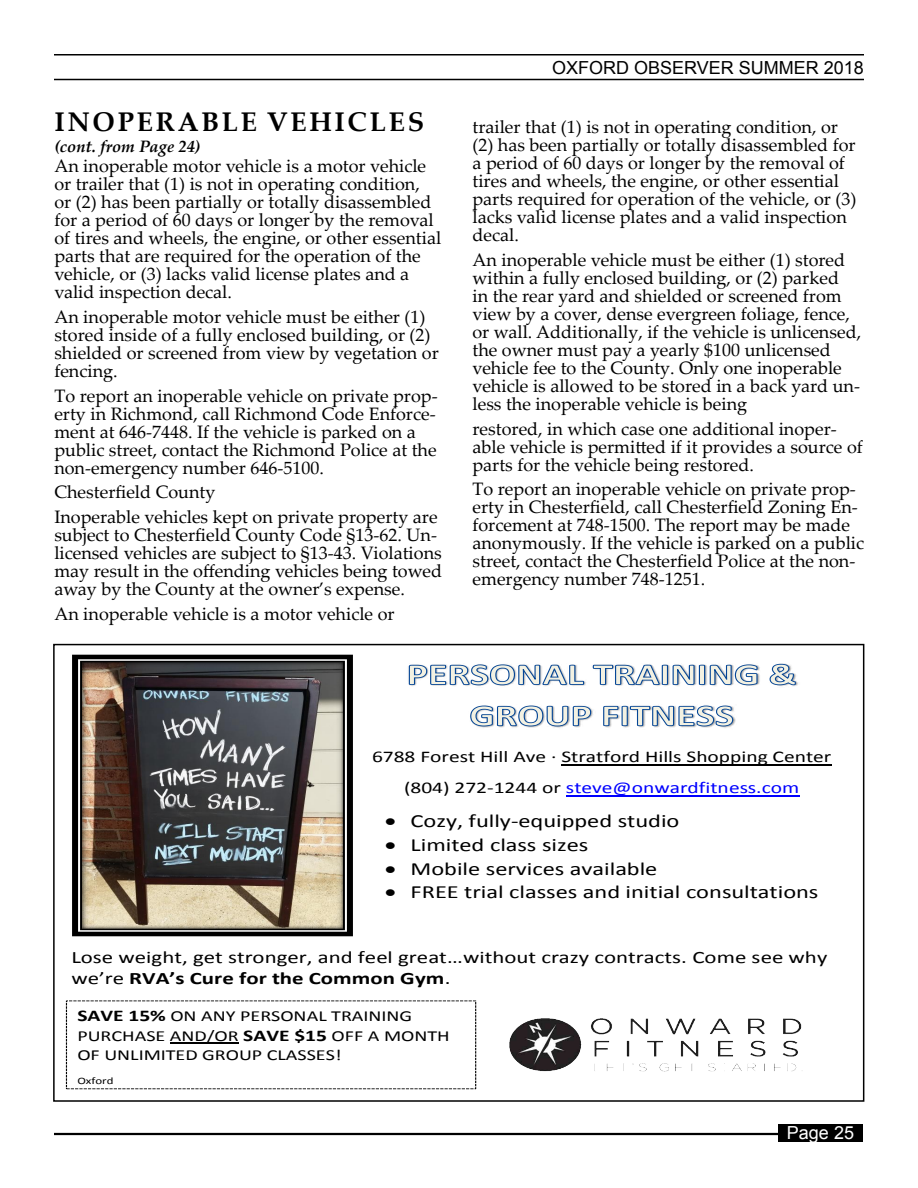
<style>
.page{position:relative;width:918px;height:1188px;background:#fff}
.page>*{position:absolute;margin:0;border:0;box-sizing:border-box;transform-origin:0 0}
.t1{font:700 27px "Palatino Linotype";letter-spacing:.1em;color:#000}
.t2{font:18.6px "Calibri";color:#000;scale:1.31 1}
.t3{font:18px/18px "Palatino Linotype";color:#000}
.t4{font:18px "Arial";color:#000}
.t5{font:18px "Arial";color:#fff}
.t6{font:17.4px/21.5px "Calibri";color:#000;scale:1.31 1}
.t7{font:italic 700 16.5px "Palatino Linotype";color:#000}
.t8{font:16.35px/30.9px "Calibri";color:#000;text-align:center;scale:1.31 1}
.t9{font:15.3px/19.5px "Calibri";color:#000;scale:1.31 1}
.t10{font:9.75px "Calibri";color:#000;scale:1.31 1}
.s1{color:#00f}
.s2{font-weight:700}
.s3{font-weight:700;font-size:16.35px}
</style>
<div class="page">
<hr style="left:54px;top:1133px;width:724px;height:2px;background:#000">
<hr style="left:54px;top:54px;width:810px;height:2px;background:#000">
<hr style="left:54px;top:79px;width:810px;height:1px;background:#000">
<div style="left:778px;top:1124px;width:85px;height:18px;background:#000"></div>
<img style="left:509px;top:1018px;width:294px;height:54px">
<img style="left:408px;top:663px;width:390px;height:23px">
<svg style="left:409px;top:664px;width:387px;height:21px"></svg>
<svg style="left:470px;top:705px;width:263px;height:23px"></svg>
<hr style="left:561px;top:764px;width:270px;height:1px;background:#000">
<hr style="left:566px;top:795px;width:233px;height:1px;background:#00f">
<img style="left:72px;top:655px;width:281px;height:281px">
<hr style="left:170px;top:1042px;width:69px;height:1px;background:#000">
<div style="left:53px;top:644px;width:811px;height:458px;border:2px solid #000"></div>
<h1 class="t1" style="left:54px;top:102px;width:371px">INOPERABLE VEHICLES</h1>
<p class="t7" style="left:54px;top:134px;width:148px">(cont. from Page 24)</p>
<p class="t3" style="left:54px;top:156px;width:388px">An inoperable motor vehicle is a motor vehicle or trailer that (1) is not in operating condition,<br>or (2) has been partially or totally disassembled for a period of 60 days or longer by the removal of tires and wheels, the engine, or other essential parts that are required for the operation of the vehicle, or (3) lacks valid license plates and a valid inspection decal.</p>
<p class="t3" style="left:54px;top:307px;width:386px">An inoperable motor vehicle must be either (1) stored inside of a fully enclosed building, or (2) shielded or screened from view by vegetation or fencing.</p>
<p class="t3" style="left:54px;top:386px;width:385px">To report an inoperable vehicle on private prop&shy;erty in Richmond, call Richmond Code Enforce&shy;ment at 646-7448. If the vehicle is parked on a public street, contact the Richmond Police at the non-emergency number 646-5100.</p>
<p class="t3" style="left:54px;top:479px;width:385px;line-height:24.8px">Chesterfield County<br>Inoperable vehicles kept on private property are</p>
<p class="t3" style="left:54px;top:525px;width:389px">subject to Chesterfield County Code §13-62. Un&shy;licensed vehicles are subject to §13-43. Violations may result in the offending vehicles being towed away by the County at the owner’s expense.</p>
<p class="t3" style="left:54px;top:604px;width:342px">An inoperable vehicle is a motor vehicle or</p>
<p class="t4" style="left:552px;top:56px;width:313px">OXFORD OBSERVER SUMMER 2018</p>
<p class="t3" style="left:472px;top:117px;width:386px">trailer that (1) is not in operating condition, or (2) has been partially or totally disassembled for a period of 60 days or longer by the removal of tires and wheels, the engine, or other essential parts required for operation of the vehicle, or (3) lacks valid license plates and a valid inspection decal.</p>
<p class="t3" style="left:472px;top:250px;width:390px">An inoperable vehicle must be either (1) stored within a fully enclosed building, or (2) parked<br>in the rear yard and shielded or screened from view by a cover, dense evergreen foliage, fence, or wall. Additionally, if the vehicle is unlicensed, the owner must pay a yearly $100 unlicensed vehicle fee to the County. Only one inoperable vehicle is allowed to be stored in a back yard un&shy;less the inoperable vehicle is being</p>
<p class="t3" style="left:472px;top:419px;width:392px">restored, in which case one additional inoper&shy;able vehicle is permitted if it provides a source of parts for the vehicle being restored.</p>
<p class="t3" style="left:472px;top:480px;width:393px">To report an inoperable vehicle on private prop&shy;erty in Chesterfield, call Chesterfield Zoning En&shy;forcement at 748-1500. The report may be made anonymously. If the vehicle is parked on a public street, contact the Chesterfield Police at the non&shy;emergency number 748-1251.</p>
<p class="t8" style="left:372px;top:742px;width:352px">6788 Forest Hill Ave · Stratford Hills Shopping Center (804) 272-1244 or <span class="s1">steve@onwardfitness.com</span></p>
<p class="t2" style="left:385px;top:809px;width:226px">• Cozy, fully-equipped studio</p>
<p class="t2" style="left:385px;top:833px;width:157px">• Limited class sizes</p>
<p class="t2" style="left:385px;top:857px;width:210px">• Mobile services available</p>
<p class="t2" style="left:385px;top:880px;width:333px">• FREE trial classes and initial consultations</p>
<p class="t6" style="left:71px;top:947px;width:579px">Lose weight, get stronger, and feel great…without crazy contracts. Come see why we’re <span class="s2">RVA’s Cure for the Common Gym</span>.</p>
<p class="t6" style="left:71px;top:1000px;width:232px">SAVE 15% on your first purchase</p>
<p class="t9" style="left:77px;top:1006px;width:286px"><span class="s3">SAVE 15%</span> ON ANY PERSONAL TRAINING<br>PURCHASE AND/OR <span class="s3">SAVE $15</span> OFF A MONTH<br>OF UNLIMITED GROUP CLASSES!</p>
<p class="t10" style="left:77px;top:1075px;width:29px">Oxford</p>
<p class="t5" style="left:787px;top:1121px;width:69px">Page 25</p>
</div>
